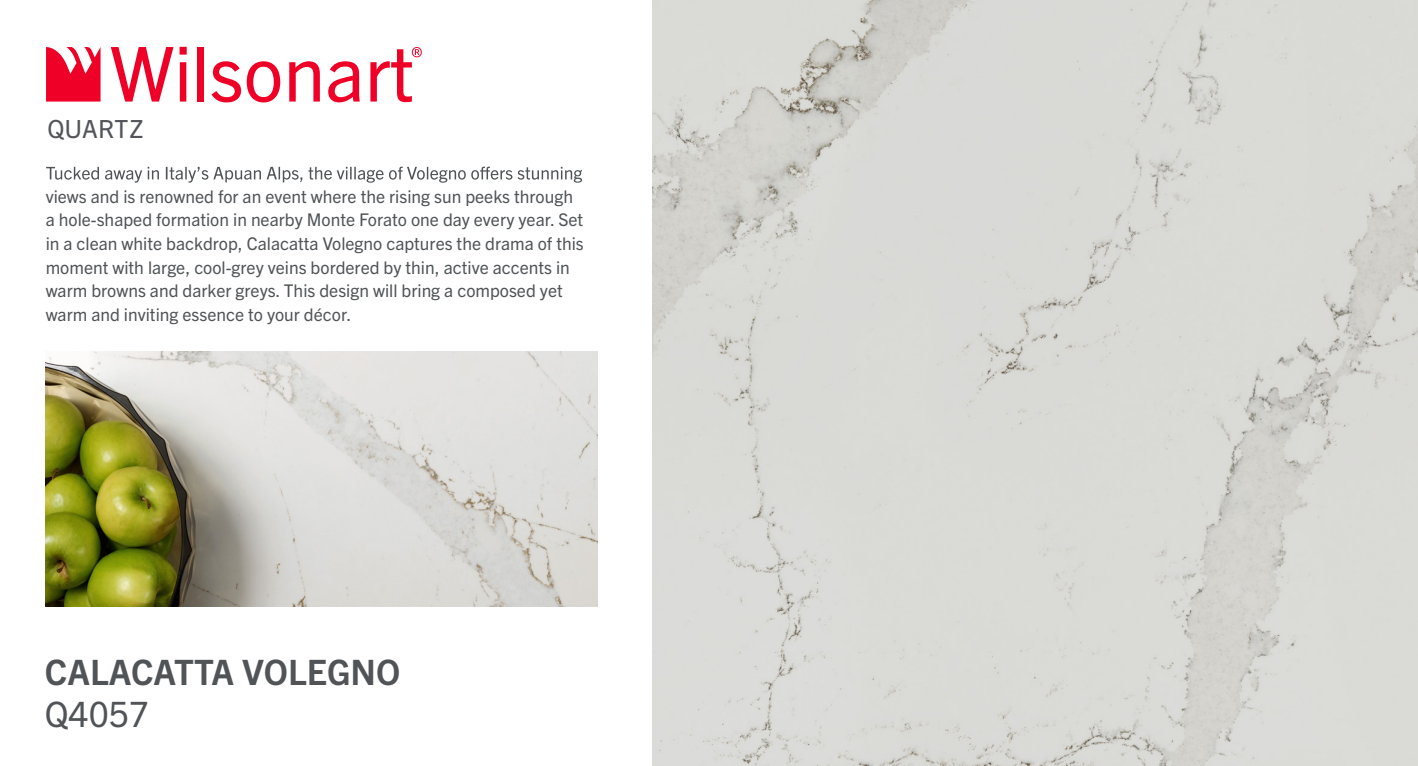
<style>
.page{position:relative;width:1418px;height:766px;background:#fff}
.page>*{position:absolute;margin:0;border:0;box-sizing:border-box;transform-origin:0 0}
.t1{font:76px "Trade Gothic Next LT Pro";color:#ef0027}
.t2{font:700 35px "Trade Gothic Next LT Pro";color:#505457}
.t3{font:35px "Trade Gothic Next LT Pro";color:#505457}
.t4{font:25px "Trade Gothic Next LT Pro";color:#54555a}
.t5{font:17.5px/23.5px "Trade Gothic Next LT Pro";color:#505457}
</style>
<div class="page">
<svg style="left:46px;top:47px;width:55px;height:54px"></svg>
<svg style="left:412px;top:47px;width:10px;height:10px"></svg>
<img style="left:652px;top:0;width:765px;height:765px">
<img style="left:46px;top:351px;width:551px;height:255px">
<svg style="left:46px;top:167px;width:536px;height:16px"></svg>
<h1 class="t1" style="left:110px;top:21px;width:306px">Wilsonart</h1>
<h3 class="t4" style="left:47px;top:111px;width:98px">QUARTZ</h3>
<p class="t5" style="left:46px;top:184px;width:539px">views and is renowned for an event where the rising sun peeks through a hole-shaped formation in nearby Monte Forato one day every year. Set in a clean white backdrop, Calacatta Volegno captures the drama of this moment with large, cool-grey veins bordered by thin, active accents in warm browns and darker greys. This design will bring a composed yet warm and inviting essence to your décor.</p>
<h2 class="t2" style="left:45px;top:647px;width:357px">CALACATTA VOLEGNO</h2>
<h2 class="t3" style="left:45px;top:689px;width:106px">Q4057</h2>
</div>
